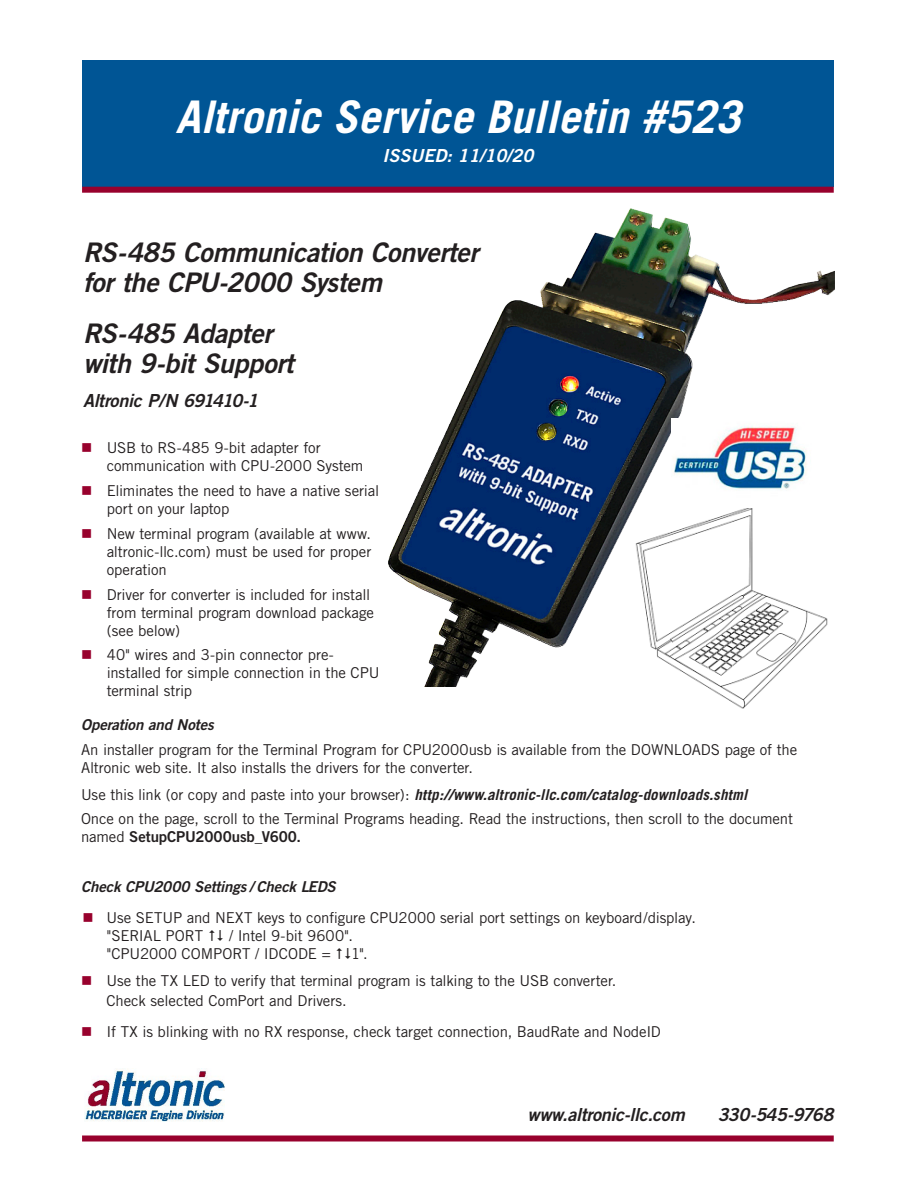
<style>
.page{position:relative;width:918px;height:1188px;background:#fff}
.page>*{position:absolute;margin:0;border:0;box-sizing:border-box;transform-origin:0 0}
.t1{font:italic 700 45px "Trade Gothic";color:#fff}
.t2{font:italic 27px "Trade Gothic Bold Two";letter-spacing:-.015em;color:#231f20}
.t3{font:italic 18px "Trade Gothic Bold Two";letter-spacing:-.02em;color:#231f20}
.t4{font:italic 18px "Trade Gothic Bold Two";color:#fff}
.t5{font:italic 18px "Trade Gothic Bold Two";letter-spacing:-.045em;color:#231f20}
.t6{font:15px/18px "Trade Gothic";letter-spacing:-.01em;color:#231f20}
.t7{font:italic 700 15px "Trade Gothic";letter-spacing:.005em;color:#231f20}
.t8{font:italic 15px "Trade Gothic Bold Two";letter-spacing:-.005em;color:#231f20}
.s1{color:#98012d}
.s2{font-weight:400;font-style:normal}
.s3{font-family:"Trade Gothic Bold Two"}
</style>
<div class="page">
<img style="left:707px;top:687px;width:58px;height:22px">
<div style="left:82px;top:60px;width:752px;height:127px;background:#005595"></div>
<div style="left:82px;top:187px;width:752px;height:6px;background:#98012d"></div>
<div style="left:82px;top:1136px;width:752px;height:6px;background:#98012d"></div>
<img style="left:84px;top:1068px;width:141px;height:53px">
<img style="left:338px;top:186px;width:496px;height:501px">
<img style="left:672px;top:418px;width:148px;height:84px">
<p class="t1" style="left:175px;top:90px;width:567px">Altronic Service Bulletin #523</p>
<p class="t4" style="left:382px;top:145px;width:152px">ISSUED: 11/10/20</p>
<p class="t2" style="left:83px;top:235px;width:397px">RS-485 Communication Converter</p>
<p class="t2" style="left:83px;top:266px;width:300px">for the CPU-2000 System</p>
<p class="t2" style="left:83px;top:316px;width:191px">RS-485 Adapter</p>
<p class="t2" style="left:83px;top:347px;width:212px">with 9-bit Support</p>
<p class="t3" style="left:83px;top:390px;width:177px">Altronic P/N 691410-1</p>
<p class="t6" style="left:107px;top:439px;width:258px;text-indent:-26px"><span class="s1">■</span> USB to RS-485 9-bit adapter for communication with CPU-2000 System</p>
<p class="t6" style="left:107px;top:482px;width:274px;text-indent:-26px"><span class="s1">■</span> Eliminates the need to have a native serial port on your laptop</p>
<p class="t6" style="left:107px;top:524px;width:266px;text-align:justify;text-indent:-26px"><span class="s1">■</span> New terminal program (available at www. altronic-llc.com) must be used for proper operation</p>
<p class="t6" style="left:107px;top:585px;width:269px;text-indent:-26px"><span class="s1">■</span> Driver for converter is included for install from terminal program download package (see below)</p>
<p class="t6" style="left:107px;top:646px;width:274px;text-indent:-26px"><span class="s1">■</span> 40" wires and 3-pin connector pre&shy;installed for simple connection in the CPU terminal strip</p>
<p class="t8" style="left:81px;top:716px;width:134px">Operation and Notes</p>
<p class="t6" style="left:81px;top:741px;width:718px">An installer program for the Terminal Program for CPU2000usb is available from the DOWNLOADS page of the<br>Altronic web site. It also installs the drivers for the converter.</p>
<p class="t7" style="left:81px;top:785px;width:668px"><span class="s2">Use this link (or copy and paste into your browser):</span> http://www.altronic-llc.com/catalog-downloads.shtml</p>
<p class="t6" style="left:81px;top:810px;width:714px">Once on the page, scroll to the Terminal Programs heading. Read the instructions, then scroll to the document named <span class="s3">SetupCPU2000usb_V600.</span></p>
<p class="t8" style="left:81px;top:877px;width:256px">Check CPU2000 Settings / Check LEDS</p>
<p class="t6" style="left:82px;top:909px;width:615px"><span class="s1">■</span> Use SETUP and NEXT keys to configure CPU2000 serial port settings on keyboard/display.</p>
<p class="t6" style="left:106px;top:927px;width:98px">"SERIAL PORT</p>
<p class="t6" style="left:229px;top:927px;width:126px">/ Intel 9-bit 9600".</p>
<p class="t6" style="left:106px;top:945px;width:226px">"CPU2000 COMPORT / IDCODE =</p>
<p class="t6" style="left:351px;top:945px;width:18px">1".</p>
<p class="t6" style="left:81px;top:972px;width:537px"><span class="s1">■</span> Use the TX LED to verify that terminal program is talking to the USB converter.</p>
<p class="t6" style="left:106px;top:991px;width:242px">Check selected ComPort and Drivers.</p>
<p class="t6" style="left:81px;top:1023px;width:581px"><span class="s1">■</span> If TX is blinking with no RX response, check target connection, BaudRate and NodeID</p>
<p class="t3" style="left:528px;top:1103px;width:159px">www.altronic-llc.com</p>
<p class="t5" style="left:718px;top:1103px;width:117px">330-545-9768</p>
</div>
